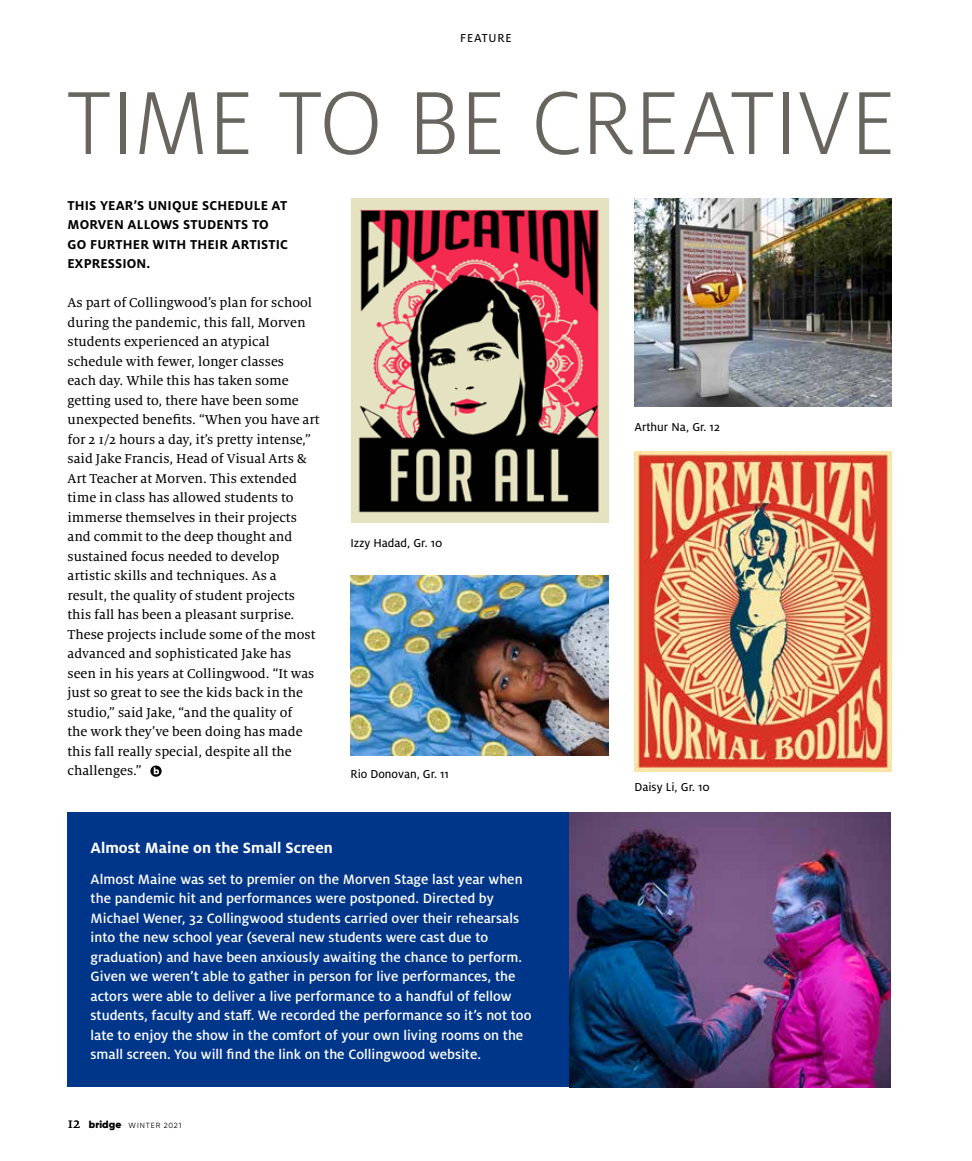
<style>
.page{position:relative;width:972px;height:1161px;background:#fff}
.page>*{position:absolute;margin:0;border:0;box-sizing:border-box;transform-origin:0 0}
.t1{font:300 99px "Milo OT";letter-spacing:-.01em;color:#68655e}
.t2{font:700 16.5px "Milo OT";color:#fff}
.t3{font:500 15px/19.5px "Milo OT";color:#fff}
.t4{font:14.25px/19.5px "Milo Serif OT Text";color:#000}
.t5{font:700 14.25px/19.5px "Milo OT";letter-spacing:.01em;color:#000}
.t6{font:12.75px "Milo OT Text";color:#000}
.t7{font:12.75px "Milo OT Text";letter-spacing:.06em;color:#000}
.t8{font:7.5px "Gilroy";letter-spacing:.125em;color:#000}
.s1{font-family:"Milo Serif OT";font-size:15px}
.s2{font-weight:900;font-size:10.5px}
</style>
<div class="page">
<svg style="left:150px;top:766px;width:12px;height:11px"></svg>
<svg style="left:154px;top:767px;width:5px;height:7px"></svg>
<div style="left:68px;top:812px;width:823px;height:275px;background:#003689"></div>
<img style="left:634px;top:198px;width:258px;height:209px">
<img style="left:634px;top:452px;width:258px;height:320px">
<img style="left:352px;top:198px;width:256px;height:324px">
<img style="left:350px;top:575px;width:259px;height:181px">
<img style="left:569px;top:812px;width:322px;height:275px">
<p class="t7" style="left:460px;top:31px;width:53px">FEATURE</p>
<h1 class="t1" style="left:67px;top:70px;width:830px">TIME TO BE CREATIVE</h1>
<p class="t5" style="left:68px;top:196px;width:222px">THIS YEAR’S UNIQUE SCHEDULE AT<br>MORVEN ALLOWS STUDENTS TO<br>GO FURTHER WITH THEIR ARTISTIC<br>EXPRESSION.</p>
<p class="t4" style="left:67px;top:293px;width:254px">As part of Collingwood’s plan for school during the pandemic, this fall, Morven students experienced an atypical schedule with fewer, longer classes<br>each day. While this has taken some getting used to, there have been some unexpected benefits. “When you have art for 2 1/2 hours a day, it’s pretty intense,” said Jake Francis, Head of Visual Arts &amp; Art Teacher at Morven. This extended time in class has allowed students to immerse themselves in their projects and commit to the deep thought and sustained focus needed to develop artistic skills and techniques. As a result, the quality of student projects this fall has been a pleasant surprise.<br>These projects include some of the most advanced and sophisticated Jake has seen in his years at Collingwood. “It was just so great to see the kids back in the studio,” said Jake, “and the quality of<br>the work they’ve been doing has made this fall really special, despite all the challenges.”</p>
<p class="t6" style="left:350px;top:536px;width:94px">Izzy Hadad, Gr. 10</p>
<p class="t6" style="left:350px;top:767px;width:100px">Rio Donovan, Gr. 11</p>
<p class="t2" style="left:91px;top:838px;width:244px">Almost Maine on the Small Screen</p>
<p class="t3" style="left:91px;top:869px;width:442px">Almost Maine was set to premier on the Morven Stage last year when the pandemic hit and performances were postponed. Directed by Michael Wener, 32 Collingwood students carried over their rehearsals into the new school year (several new students were cast due to graduation) and have been anxiously awaiting the chance to perform.<br>Given we weren’t able to gather in person for live performances, the actors were able to deliver a live performance to a handful of fellow students, faculty and staff. We recorded the performance so it’s not too late to enjoy the show in the comfort of your own living rooms on the small screen. You will find the link on the Collingwood website.</p>
<p class="t8" style="left:68px;top:1120px;width:115px"><span class="s1">12</span> <span class="s2">bridge</span> WINTER 2021</p>
<p class="t6" style="left:634px;top:420px;width:87px">Arthur Na, Gr. 12</p>
<p class="t6" style="left:634px;top:780px;width:77px">Daisy Li, Gr. 10</p>
</div>
